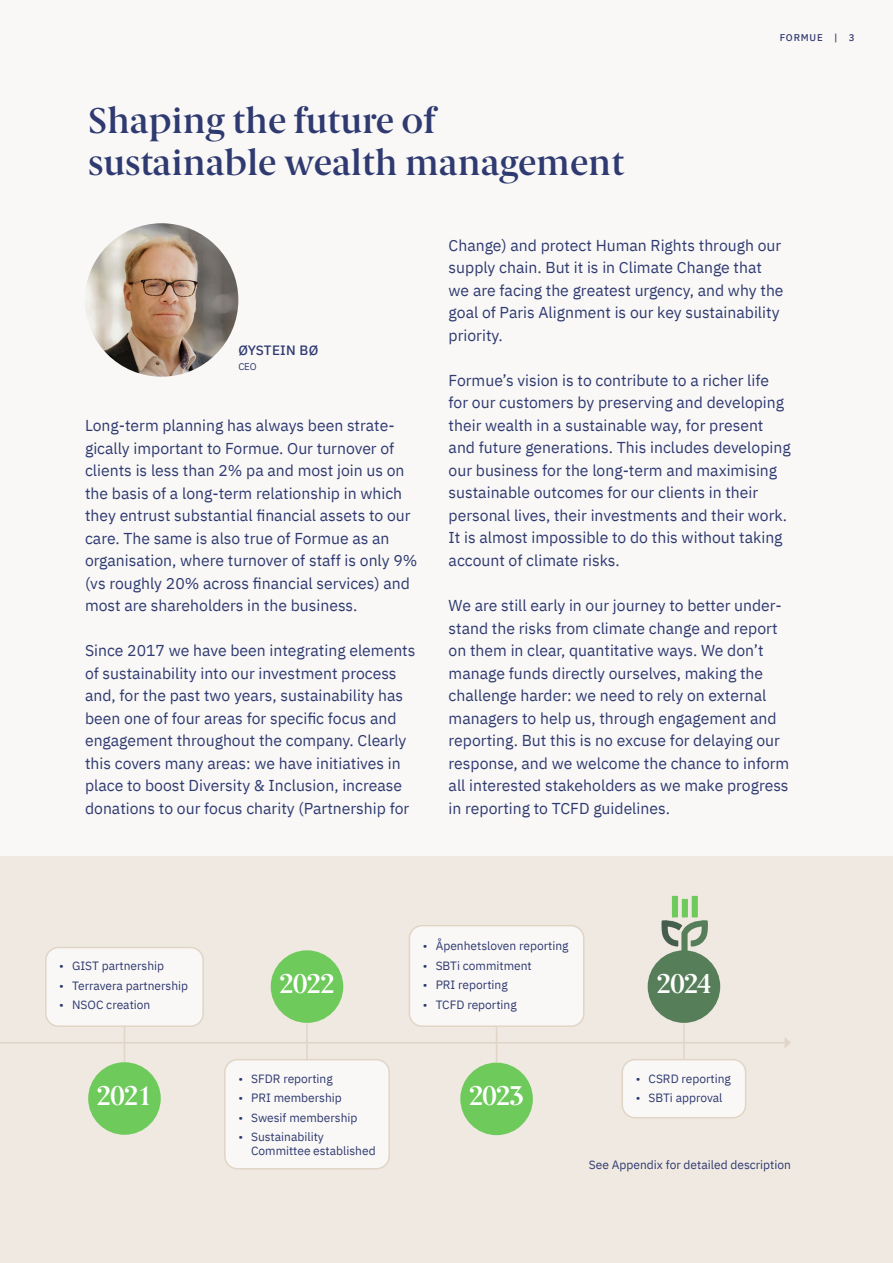
<style>
.page{position:relative;width:893px;height:1263px;background:#f9f8f6}
.page>*{position:absolute;margin:0;border:0;box-sizing:border-box;transform-origin:0 0}
.t1{font:36px/42px "Berlingske Serif D Bd";color:#2f3a71}
.t2{font:27.3px "Berlingske Serif D Bd";letter-spacing:-.07em;color:#fff}
.t3{font:15.75px/22.5px "IBM Plex Sans";color:#2f3a71}
.t4{font:500 13.5px "IBM Plex Sans";letter-spacing:.02em;color:#2f3a71}
.t5{font:12px/13.5px "IBM Plex Sans";color:#2f3a71}
.t6{font:500 9.75px "IBM Plex Sans";letter-spacing:.08em;color:#2f3a71}
.t7{font:9.75px "IBM Plex Sans";color:#2f3a71}
</style>
<div class="page">
<div style="left:0;top:857px;width:893px;height:406px;background:#efe9e1"></div>
<img style="left:85px;top:223px;width:153px;height:154px;border-radius:77px">
<hr style="left:0;top:1042px;width:785px;height:1px;background:#e0d5c6">
<svg style="left:785px;top:1038px;width:6px;height:10px"></svg>
<div style="left:46px;top:947px;width:157px;height:79px;background:#f9f8f6;border-radius:13px"></div>
<div style="left:45px;top:947px;width:159px;height:80px;border:2px solid #e0d5c6;border-radius:13px"></div>
<div style="left:225px;top:1060px;width:164px;height:109px;background:#f9f8f6;border-radius:13px"></div>
<div style="left:224px;top:1059px;width:166px;height:110px;border:2px solid #e0d5c6;border-radius:13px"></div>
<div style="left:409px;top:926px;width:175px;height:100px;background:#f9f8f6;border-radius:13px"></div>
<div style="left:409px;top:925px;width:175px;height:102px;border:2px solid #e0d5c6;border-radius:13px"></div>
<div style="left:622px;top:1060px;width:124px;height:58px;background:#f9f8f6;border-radius:13px"></div>
<div style="left:621px;top:1059px;width:125px;height:59px;border:2px solid #e0d5c6;border-radius:13px"></div>
<div style="left:88px;top:1062px;width:73px;height:73px;background:#6eca5b;border-radius:50%"></div>
<hr style="left:124px;top:1026px;width:1px;height:36px;background:#e0d5c6">
<div style="left:271px;top:950px;width:72px;height:73px;background:#6eca5b;border-radius:50%"></div>
<hr style="left:306px;top:1023px;width:2px;height:37px;background:#e0d5c6">
<div style="left:460px;top:1062px;width:73px;height:73px;background:#6eca5b;border-radius:50%"></div>
<hr style="left:496px;top:1027px;width:1px;height:35px;background:#e0d5c6">
<div style="left:648px;top:950px;width:72px;height:73px;background:#567e59;border-radius:50%"></div>
<hr style="left:683px;top:1023px;width:2px;height:36px;background:#e0d5c6">
<div style="left:682px;top:899px;width:6px;height:18px;background:#6eca5b"></div>
<div style="left:672px;top:896px;width:6px;height:21px;background:#6eca5b"></div>
<div style="left:692px;top:896px;width:6px;height:21px;background:#6eca5b"></div>
<svg style="left:661px;top:920px;width:47px;height:34px"></svg>
<h1 class="t1" style="left:88px;top:100px;width:538px">Shaping the future of sustainable wealth management</h1>
<p class="t6" style="left:780px;top:30px;width:76px">FORMUE | 3</p>
<p class="t4" style="left:238px;top:339px;width:82px">ØYSTEIN BØ</p>
<p class="t7" style="left:238px;top:359px;width:20px">CEO</p>
<p class="t3" style="left:85px;top:413px;width:334px">Long-term planning has always been strate&shy;gically important to Formue. Our turnover of clients is less than 2% pa and most join us on the basis of a long-term relationship in which they entrust substantial financial assets to our care. The same is also true of Formue as an organisation, where turnover of staff is only 9% (vs roughly 20% across financial services) and most are shareholders in the business.</p>
<p class="t3" style="left:85px;top:638px;width:332px">Since 2017 we have been integrating elements of sustainability into our investment process and, for the past two years, sustainability has been one of four areas for specific focus and engagement throughout the company. Clearly this covers many areas: we have initiatives in place to boost Diversity &amp; Inclusion, increase donations to our focus charity (Partnership for</p>
<p class="t3" style="left:449px;top:233px;width:336px">Change) and protect Human Rights through our supply chain. But it is in Climate Change that we are facing the greatest urgency, and why the goal of Paris Alignment is our key sustainability priority.</p>
<p class="t3" style="left:449px;top:368px;width:344px">Formue’s vision is to contribute to a richer life for our customers by preserving and developing their wealth in a sustainable way, for present and future generations. This includes developing our business for the long-term and maximising sustainable outcomes for our clients in their personal lives, their investments and their work.<br>It is almost impossible to do this without taking account of climate risks.</p>
<p class="t3" style="left:449px;top:593px;width:342px">We are still early in our journey to better under&shy;stand the risks from climate change and report on them in clear, quantitative ways. We don’t manage funds directly ourselves, making the challenge harder: we need to rely on external managers to help us, through engagement and reporting. But this is no excuse for delaying our response, and we welcome the chance to inform all interested stakeholders as we make progress in reporting to TCFD guidelines.</p>
<p class="t5" style="left:59px;top:958px;width:106px">• GIST partnership</p>
<p class="t5" style="left:59px;top:978px;width:130px">• Terravera partnership</p>
<p class="t5" style="left:59px;top:997px;width:93px">• NSOC creation</p>
<h2 class="t2" style="left:279px;top:965px;width:58px">2022</h2>
<p class="t5" style="left:423px;top:938px;width:147px">• Åpenhetsloven reporting</p>
<p class="t5" style="left:423px;top:957px;width:110px">• SBTi commitment</p>
<p class="t5" style="left:423px;top:977px;width:86px">• PRI reporting</p>
<p class="t5" style="left:423px;top:996px;width:95px">• TCFD reporting</p>
<h2 class="t2" style="left:656px;top:965px;width:57px">2024</h2>
<p class="t5" style="left:238px;top:1070px;width:96px">• SFDR reporting</p>
<p class="t5" style="left:238px;top:1090px;width:105px">• PRI membership</p>
<p class="t5" style="left:238px;top:1109px;width:121px">• Swesif membership</p>
<p class="t5" style="left:251px;top:1129px;width:126px;text-indent:-13px">• Sustainability<br>Committee established</p>
<p class="t5" style="left:636px;top:1070px;width:97px">• CSRD reporting</p>
<h2 class="t2" style="left:96px;top:1076px;width:58px">2021</h2>
<p class="t5" style="left:636px;top:1090px;width:88px">• SBTi approval</p>
<h2 class="t2" style="left:468px;top:1077px;width:58px">2023</h2>
<p class="t5" style="left:589px;top:1157px;width:203px">See Appendix for detailed description</p>
</div>
